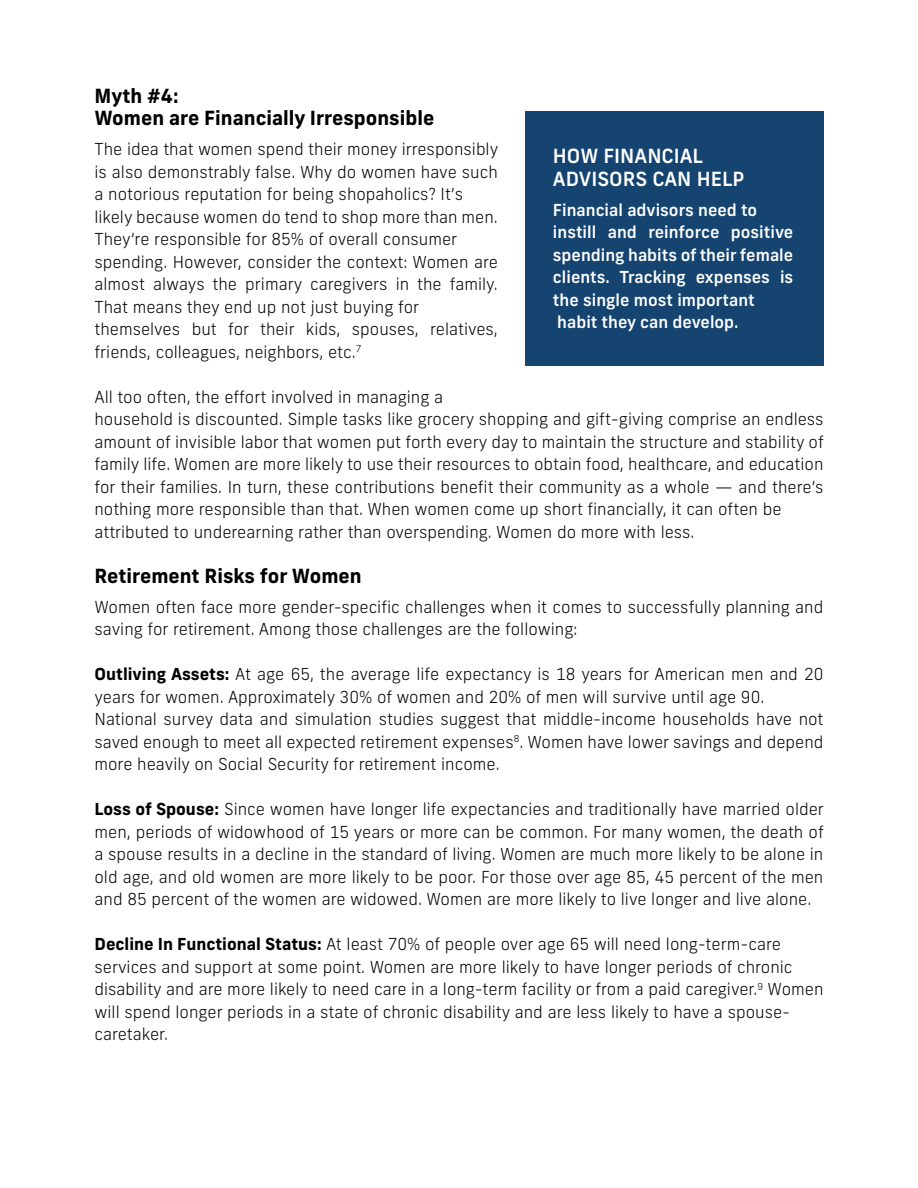
<style>
.page{position:relative;width:918px;height:1188px;background:#fff}
.page>*{position:absolute;margin:0;border:0;box-sizing:border-box;transform-origin:0 0}
.t1{font:700 19.5px/22.5px "New Frank";color:#000}
.t2{font:500 19.5px/22.5px "New Frank";color:#fff}
.t3{font:300 16.5px/22.5px "New Frank";color:#000}
.t4{font:500 16.5px/22.5px "New Frank";color:#fff}
.s1{font-weight:700}
</style>
<div class="page">
<div style="left:525px;top:111px;width:299px;height:255px;background:#154471"></div>
<p class="t1" style="left:94px;top:84px;width:341px">Myth #4:<br>Women are Financially Irresponsible</p>
<p class="t3" style="left:94px;top:138px;width:405px">The idea that women spend their money irresponsibly is also demonstrably false. Why do women have such a notorious reputation for being shopaholics? It’s likely because women do tend to shop more than men.<br>They’re responsible for 85% of overall consumer spending. However, consider the context: Women are almost always the primary caregivers in the family.<br>That means they end up not just buying for themselves but for their kids, spouses, relatives, friends, colleagues, neighbors, etc.<sup>7</sup></p>
<p class="t3" style="left:94px;top:386px;width:731px">All too often, the effort involved in managing a<br>household is discounted. Simple tasks like grocery shopping and gift-giving comprise an endless amount of invisible labor that women put forth every day to maintain the structure and stability of family life. Women are more likely to use their resources to obtain food, healthcare, and education for their families. In turn, these contributions benefit their community as a whole — and there’s nothing more responsible than that. When women come up short financially, it can often be attributed to underearning rather than overspending. Women do more with less.</p>
<p class="t1" style="left:94px;top:564px;width:269px">Retirement Risks for Women</p>
<p class="t3" style="left:94px;top:596px;width:730px">Women often face more gender-specific challenges when it comes to successfully planning and saving for retirement. Among those challenges are the following:</p>
<p class="t3" style="left:94px;top:663px;width:731px"><span class="s1">Outliving Assets:</span> At age 65, the average life expectancy is 18 years for American men and 20 years for women. Approximately 30% of women and 20% of men will survive until age 90.<br>National survey data and simulation studies suggest that middle-income households have not saved enough to meet all expected retirement expenses<sup>8</sup>. Women have lower savings and depend more heavily on Social Security for retirement income.</p>
<p class="t3" style="left:95px;top:798px;width:731px;text-align:justify"><span class="s1">Loss of Spouse:</span> Since women have longer life expectancies and traditionally have married older men, periods of widowhood of 15 years or more can be common. For many women, the death of a spouse results in a decline in the standard of living. Women are much more likely to be alone in old age, and old women are more likely to be poor. For those over age 85, 45 percent of the men and 85 percent of the women are widowed. Women are more likely to live longer and live alone.</p>
<p class="t3" style="left:94px;top:933px;width:731px"><span class="s1">Decline In Functional Status:</span> At least 70% of people over age 65 will need long-term-care services and support at some point. Women are more likely to have longer periods of chronic disability and are more likely to need care in a long-term facility or from a paid caregiver.<sup>9</sup> Women will spend longer periods in a state of chronic disability and are less likely to have a spouse&shy;caretaker.</p>
<p class="t2" style="left:553px;top:145px;width:193px">HOW FINANCIAL<br>ADVISORS CAN HELP</p>
<p class="t4" style="left:553px;top:199px;width:242px">Financial advisors need to instill and reinforce positive spending habits of their female clients. Tracking expenses is the single most important habit they can develop.</p>
</div>
